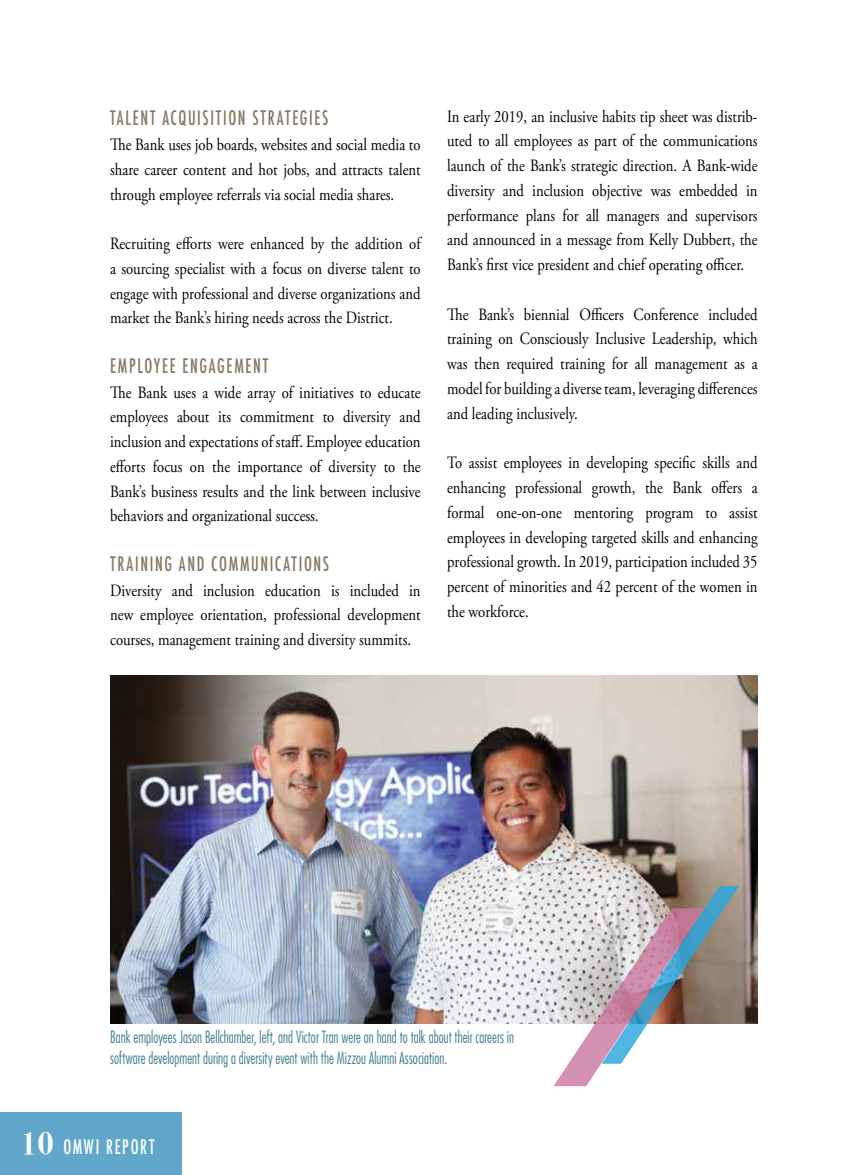
<style>
.page{position:relative;width:864px;height:1175px;background:#fff}
.page>*{position:absolute;margin:0;border:0;box-sizing:border-box;transform-origin:0 0}
.t1{font:500 condensed 19.5px "Futura";letter-spacing:.1em;color:#867963;scale:.85 1}
.t2{font:500 condensed 19.5px "Futura";letter-spacing:.1em;color:#fff;scale:.85 1}
.t3{font:17.25px/24.8px "Adobe Garamond Pro";color:#000;text-align:justify;scale:.85 1}
.t4{font:300 condensed 16.5px/21px "Futura Std";letter-spacing:.005em;color:#3e7d91;scale:.85 1}
.s1{font-family:"Bodoni Svty Two ITCTT";font-weight:700;font-stretch:normal;font-size:33px}
</style>
<div class="page">
<div style="left:0;top:1111px;width:181px;height:63px;background:#60a7cb"></div>
<img style="left:110px;top:675px;width:648px;height:348px">
<svg style="left:554px;top:886px;width:185px;height:200px"></svg>
<p class="t1" style="left:110px;top:106px;width:258px">TALENT ACQUISITION STRATEGIES</p>
<p class="t3" style="left:110px;top:133px;width:367px">The Bank uses job boards, websites and social media to share career content and hot jobs, and attracts talent through employee referrals via social media shares.</p>
<p class="t3" style="left:110px;top:232px;width:367px">Recruiting efforts were enhanced by the addition of a sourcing specialist with a focus on diverse talent to engage with professional and diverse organizations and market the Bank’s hiring needs across the District.</p>
<p class="t1" style="left:110px;top:353px;width:187px">EMPLOYEE ENGAGEMENT</p>
<p class="t3" style="left:110px;top:380px;width:367px">The Bank uses a wide array of initiatives to educate employees about its commitment to diversity and inclusion and expectations of staff. Employee education efforts focus on the importance of diversity to the Bank’s business results and the link between inclusive behaviors and organizational success.</p>
<p class="t1" style="left:110px;top:551px;width:259px">TRAINING AND COMMUNICATIONS</p>
<p class="t3" style="left:110px;top:578px;width:367px">Diversity and inclusion education is included in new employee orientation, professional development courses, management training and diversity summits.</p>
<p class="t3" style="left:447px;top:104px;width:367px">In early 2019, an inclusive habits tip sheet was distrib&shy;uted to all employees as part of the communications launch of the Bank’s strategic direction. A Bank-wide diversity and inclusion objective was embedded in performance plans for all managers and supervisors and announced in a message from Kelly Dubbert, the Bank’s first vice president and chief operating officer.</p>
<p class="t3" style="left:447px;top:302px;width:367px">The Bank’s biennial Officers Conference included training on Consciously Inclusive Leadership, which was then required training for all management as a model for building a diverse team, leveraging differences and leading inclusively.</p>
<p class="t3" style="left:447px;top:451px;width:367px">To assist employees in developing specific skills and enhancing professional growth, the Bank offers a formal one-on-one mentoring program to assist employees in developing targeted skills and enhancing professional growth. In 2019, participation included 35 percent of minorities and 42 percent of the women in the workforce.</p>
<p class="t4" style="left:110px;top:1026px;width:477px">Bank employees Jason Bellchamber, left, and Victor Tran were on hand to talk about their careers in software development during a diversity event with the Mizzou Alumni Association.</p>
<p class="t2" style="left:21px;top:1134px;width:159px"><span class="s1">10</span> OMWI REPORT</p>
</div>
